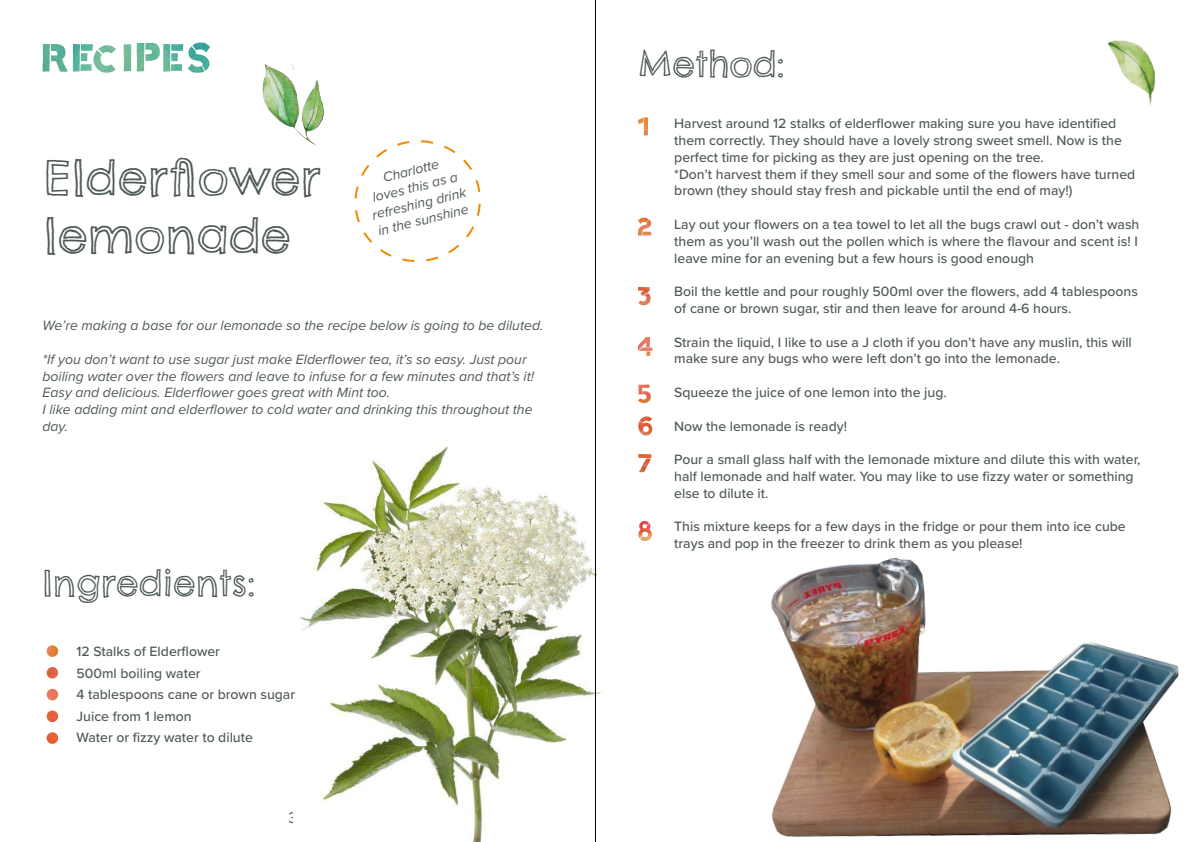
<style>
.page{position:relative;width:1191px;height:842px;background:#fff}
.page>*{position:absolute;margin:0;border:0;box-sizing:border-box;transform-origin:0 0}
.t1{font:48px/57.6px "Chelsea Market Open";color:#4f5858}
.t2{font:36px "Chelsea Market Open";color:#4f5858}
.t3{font:16px "Proxima Nova";color:#4f5858}
.t4{font:500 14px/16.8px "Proxima Nova";color:#4f5858}
.t5{font:italic 14px/16.8px "Proxima Nova";color:#4f5858}
</style>
<div class="page">
<img style="left:300px;top:446px;width:302px;height:396px">
<img style="left:42px;top:43px;width:168px;height:29px">
<img style="left:47px;top:645px;width:11px;height:99px">
<img style="left:262px;top:63px;width:62px;height:83px">
<hr style="left:595px;top:0;width:1px;height:842px;background:#000">
<img style="left:1108px;top:40px;width:48px;height:65px">
<img style="left:638px;top:337px;width:14px;height:19px">
<img style="left:638px;top:218px;width:13px;height:18px">
<img style="left:638px;top:117px;width:10px;height:19px">
<img style="left:638px;top:287px;width:13px;height:18px">
<img style="left:638px;top:385px;width:13px;height:18px">
<img style="left:638px;top:416px;width:14px;height:20px">
<img style="left:638px;top:454px;width:13px;height:18px">
<img style="left:638px;top:521px;width:14px;height:20px">
<img style="left:771px;top:558px;width:408px;height:279px">
<svg style="left:354px;top:140px;width:127px;height:122px"></svg>
<h1 class="t1" style="left:44px;top:150px;width:279px">Elderflower lemonade</h1>
<p class="t5" style="left:362px;top:174px;width:98px;text-align:center;rotate:-14deg">Charlotte<br>loves this as a refreshing drink in the sunshine</p>
<p class="t5" style="left:43px;top:316px;width:502px">We’re making a base for our lemonade so the recipe below is going to be diluted.</p>
<p class="t5" style="left:43px;top:350px;width:493px">*If you don’t want to use sugar just make Elderflower tea, it’s so easy. Just pour boiling water over the flowers and leave to infuse for a few minutes and that’s it!<br>Easy and delicious. Elderflower goes great with Mint too.<br>I like adding mint and elderflower to cold water and drinking this throughout the day.</p>
<h2 class="t2" style="left:43px;top:560px;width:214px">Ingredients:</h2>
<p class="t4" style="left:77px;top:640px;width:220px;line-height:21.5px">12 Stalks of Elderflower<br>500ml boiling water<br>4 tablespoons cane or brown sugar<br>Juice from 1 lemon<br>Water or fizzy water to dilute</p>
<p class="t3" style="left:288px;top:806px;width:20px">30</p>
<h2 class="t2" style="left:638px;top:41px;width:148px">Method:</h2>
<p class="t4" style="left:674px;top:115px;width:462px">Harvest around 12 stalks of elderflower making sure you have identified them correctly. They should have a lovely strong sweet smell. Now is the perfect time for picking as they are just opening on the tree.<br>*Don’t harvest them if they smell sour and some of the flowers have turned brown (they should stay fresh and pickable until the end of may!)</p>
<p class="t4" style="left:674px;top:215px;width:467px;text-align:justify">Lay out your flowers on a tea towel to let all the bugs crawl out - don’t wash them as you’ll wash out the pollen which is where the flavour and scent is! I leave mine for an evening but a few hours is good enough</p>
<p class="t4" style="left:674px;top:283px;width:465px">Boil the kettle and pour roughly 500ml over the flowers, add 4 tablespoons of cane or brown sugar, stir and then leave for around 4-6 hours.</p>
<p class="t4" style="left:674px;top:333px;width:459px">Strain the liquid, I like to use a J cloth if you don’t have any muslin, this will make sure any bugs who were left don’t go into the lemonade.</p>
<p class="t4" style="left:674px;top:383px;width:274px">Squeeze the juice of one lemon into the jug.</p>
<p class="t4" style="left:674px;top:417px;width:174px">Now the lemonade is ready!</p>
<p class="t4" style="left:674px;top:451px;width:468px">Pour a small glass half with the lemonade mixture and dilute this with water, half lemonade and half water. You may like to use fizzy water or something else to dilute it.</p>
<p class="t4" style="left:674px;top:518px;width:453px">This mixture keeps for a few days in the fridge or pour them into ice cube trays and pop in the freezer to drink them as you please!</p>
</div>
